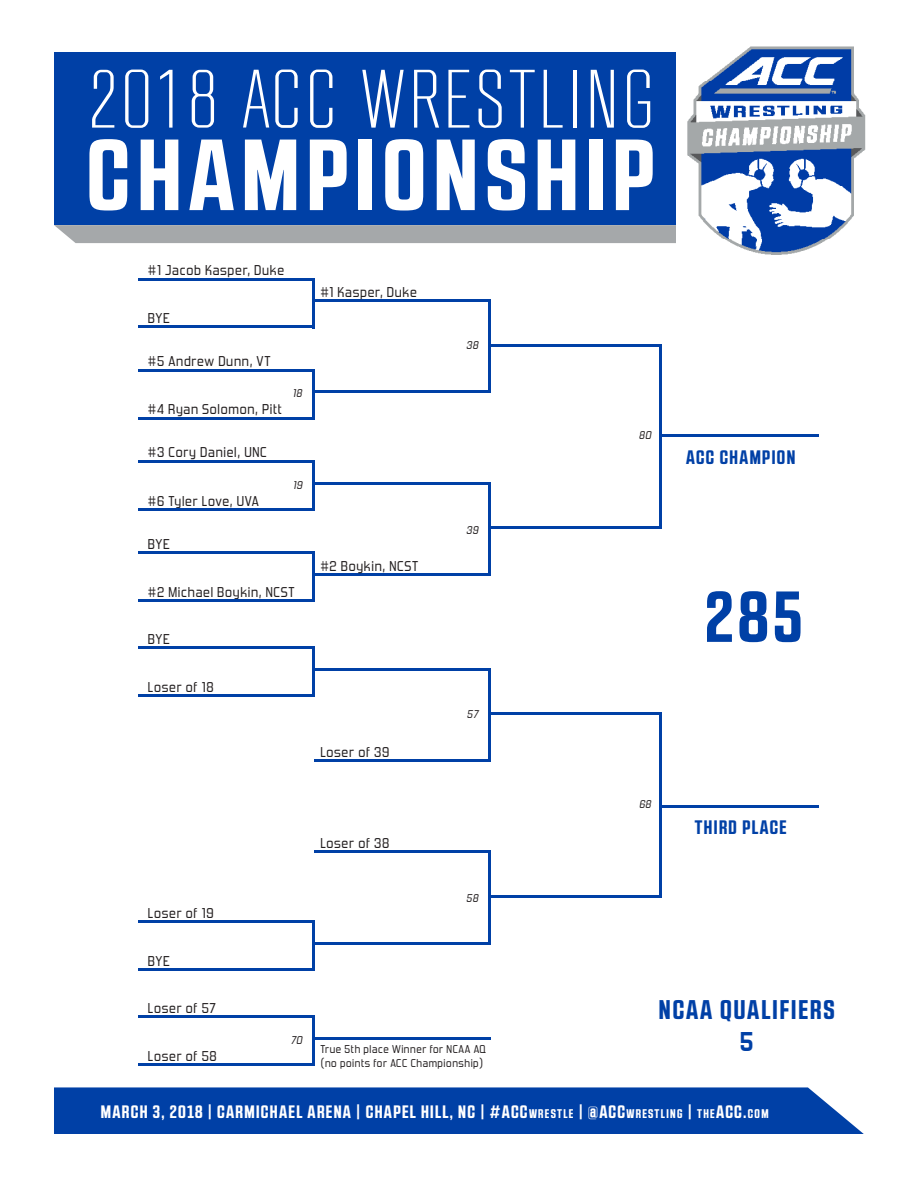
<style>
.page{position:relative;width:918px;height:1188px;background:#fff}
.page>*{position:absolute;margin:0;border:0;box-sizing:border-box;transform-origin:0 0}
.t1{font:700 100.8px "RB No 2.1 a";letter-spacing:.075em;color:#fff}
.t2{font:300 81.9px "RB No 2";letter-spacing:.05em;color:#fff}
.t3{font:700 72px "RB No 2.1 a";color:#0040a6}
.t4{font:700 27px "RB No 2.1 a";letter-spacing:.075em;color:#0040a6}
.t5{font:700 27px "Forgotten Futurist Rg";color:#0040a6}
.t6{font:700 19.5px "RB No 2.1 a";letter-spacing:.075em;color:#0040a6}
.t7{font:700 18px "RB No 2.1 a";letter-spacing:.075em;color:#fff}
.t8{font:14.1px "Forgotten Futurist Rg";letter-spacing:.05em;color:#231f20}
.t9{font:11.25px "Forgotten Futurist Rg";letter-spacing:.05em;color:#231f20}
.t10{font:italic 11.1px "Forgotten Futurist Rg";letter-spacing:.05em;color:#231f20}
.s1{font-style:inherit}
.s2{font-size:12.6px}
</style>
<div class="page">
<hr style="left:660px;top:344px;width:2px;height:185px;background:#0040a6">
<hr style="left:488px;top:299px;width:2px;height:94px;background:#0040a6">
<hr style="left:314px;top:299px;width:176px;height:3px;background:#0040a6">
<hr style="left:314px;top:391px;width:176px;height:2px;background:#0040a6">
<hr style="left:488px;top:668px;width:2px;height:94px;background:#0040a6">
<hr style="left:314px;top:668px;width:176px;height:3px;background:#0040a6">
<hr style="left:314px;top:760px;width:176px;height:2px;background:#0040a6">
<hr style="left:488px;top:482px;width:2px;height:93px;background:#0040a6">
<hr style="left:314px;top:482px;width:176px;height:2px;background:#0040a6">
<hr style="left:314px;top:573px;width:176px;height:2px;background:#0040a6">
<hr style="left:488px;top:851px;width:2px;height:93px;background:#0040a6">
<hr style="left:314px;top:851px;width:176px;height:2px;background:#0040a6">
<hr style="left:314px;top:942px;width:176px;height:2px;background:#0040a6">
<hr style="left:314px;top:1037px;width:176px;height:2px;background:#0040a6">
<hr style="left:488px;top:344px;width:174px;height:2px;background:#0040a6">
<hr style="left:488px;top:526px;width:174px;height:3px;background:#0040a6">
<hr style="left:660px;top:713px;width:2px;height:185px;background:#0040a6">
<hr style="left:488px;top:713px;width:174px;height:2px;background:#0040a6">
<hr style="left:488px;top:895px;width:174px;height:3px;background:#0040a6">
<hr style="left:662px;top:435px;width:156px;height:2px;background:#0040a6">
<hr style="left:662px;top:805px;width:156px;height:2px;background:#0040a6">
<hr style="left:138px;top:278px;width:176px;height:2px;background:#0040a6">
<hr style="left:138px;top:326px;width:176px;height:2px;background:#0040a6">
<hr style="left:312px;top:278px;width:2px;height:50px;background:#0040a6">
<hr style="left:138px;top:647px;width:176px;height:2px;background:#0040a6">
<hr style="left:138px;top:695px;width:176px;height:2px;background:#0040a6">
<hr style="left:312px;top:647px;width:2px;height:50px;background:#0040a6">
<hr style="left:138px;top:460px;width:176px;height:3px;background:#0040a6">
<hr style="left:138px;top:508px;width:176px;height:3px;background:#0040a6">
<hr style="left:312px;top:460px;width:2px;height:51px;background:#0040a6">
<hr style="left:138px;top:369px;width:176px;height:2px;background:#0040a6">
<hr style="left:138px;top:417px;width:176px;height:2px;background:#0040a6">
<hr style="left:312px;top:369px;width:2px;height:50px;background:#0040a6">
<hr style="left:138px;top:552px;width:176px;height:2px;background:#0040a6">
<hr style="left:138px;top:599px;width:176px;height:3px;background:#0040a6">
<hr style="left:312px;top:552px;width:2px;height:50px;background:#0040a6">
<hr style="left:138px;top:921px;width:176px;height:2px;background:#0040a6">
<hr style="left:138px;top:968px;width:176px;height:3px;background:#0040a6">
<hr style="left:312px;top:921px;width:2px;height:50px;background:#0040a6">
<hr style="left:138px;top:1016px;width:176px;height:2px;background:#0040a6">
<hr style="left:138px;top:1063px;width:176px;height:3px;background:#0040a6">
<hr style="left:312px;top:1016px;width:2px;height:50px;background:#0040a6">
<div style="left:54px;top:53px;width:761px;height:172px;background:#0040a6"></div>
<svg style="left:54px;top:225px;width:622px;height:18px"></svg>
<img style="left:677px;top:46px;width:189px;height:209px">
<div style="left:54px;top:1087px;width:810px;height:47px;background:#0040a6"></div>
<p class="t2" style="left:89px;top:55px;width:567px">2018 ACC WRESTLING</p>
<p class="t1" style="left:87px;top:116px;width:569px">CHAMPIONSHIP</p>
<p class="t8" style="left:148px;top:262px;width:138px">#1 Jacob Kasper, Duke</p>
<p class="t8" style="left:148px;top:310px;width:23px">BYE</p>
<p class="t8" style="left:148px;top:353px;width:124px">#5 Andrew Dunn, VT</p>
<p class="t8" style="left:148px;top:401px;width:136px">#4 Ryan Solomon, Pitt</p>
<p class="t8" style="left:148px;top:444px;width:120px">#3 Cory Daniel, UNC</p>
<p class="t8" style="left:148px;top:492px;width:112px">#6 Tyler Love, UVA</p>
<p class="t8" style="left:148px;top:535px;width:23px">BYE</p>
<p class="t10" style="left:293px;top:387px;width:11px">18</p>
<p class="t10" style="left:293px;top:478px;width:11px">19</p>
<p class="t8" style="left:148px;top:583px;width:148px">#2 Michael Boykin, NCST</p>
<p class="t8" style="left:148px;top:630px;width:23px">BYE</p>
<p class="t8" style="left:148px;top:679px;width:67px">Loser of 18</p>
<p class="t8" style="left:320px;top:283px;width:98px">#1 Kasper, Duke</p>
<p class="t8" style="left:320px;top:558px;width:99px">#2 Boykin, NCST</p>
<p class="t8" style="left:320px;top:744px;width:70px">Loser of 39</p>
<p class="t10" style="left:466px;top:339px;width:13px">38</p>
<p class="t10" style="left:466px;top:523px;width:13px">39</p>
<p class="t10" style="left:467px;top:707px;width:13px">57</p>
<p class="t8" style="left:148px;top:904px;width:67px">Loser of 19</p>
<p class="t8" style="left:148px;top:952px;width:23px">BYE</p>
<p class="t8" style="left:148px;top:999px;width:70px">Loser of 57</p>
<p class="t8" style="left:148px;top:1047px;width:70px">Loser of 58</p>
<p class="t8" style="left:320px;top:834px;width:70px">Loser of 38</p>
<p class="t10" style="left:466px;top:892px;width:13px">58</p>
<p class="t10" style="left:291px;top:1034px;width:13px">70</p>
<p class="t9" style="left:320px;top:1043px;width:167px">True 5th place Winner for NCAA AQ</p>
<p class="t9" style="left:320px;top:1056px;width:165px">(no points for ACC Championship)</p>
<p class="t10" style="left:639px;top:428px;width:14px">80</p>
<p class="t6" style="left:686px;top:445px;width:111px">ACC CHAMPION</p>
<p class="t3" style="left:705px;top:574px;width:98px">285</p>
<p class="t10" style="left:639px;top:797px;width:13px">68</p>
<p class="t6" style="left:695px;top:816px;width:93px">THIRD PLACE</p>
<p class="t4" style="left:659px;top:993px;width:177px">NCAA QUALIFIERS</p>
<p class="t5" style="left:740px;top:1025px;width:15px">5</p>
<p class="t7" style="left:101px;top:1101px;width:669px">MARCH 3, 2018 | CARMICHAEL ARENA | CHAPEL HILL, NC | <span class="s1">#ACC</span><span class="s2">WRESTLE</span> <span class="s1">| @ACC</span><span class="s2">WRESTLING</span> <span class="s1">|</span> <span class="s2">THE</span><span class="s1">ACC.</span><span class="s2">COM</span></p>
</div>
